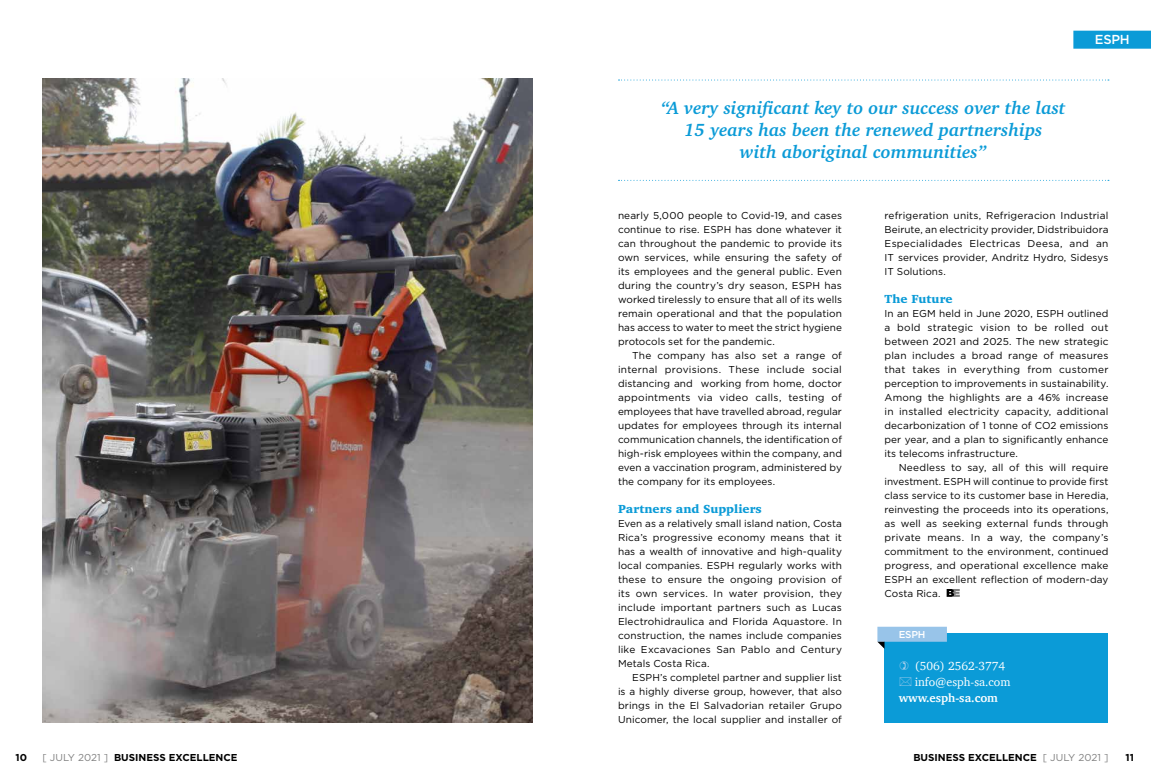
<style>
.page{position:relative;width:1151px;height:783px;background:#fff}
.page>*{position:absolute;margin:0;border:0;box-sizing:border-box;transform-origin:0 0}
.t1{font:italic 700 18px/22px "Charter IT Cby BT";color:#0b9bd7;text-align:center}
.t2{font:500 13px "Gotham";color:#fff}
.t3{font:12px/16px "Charter";color:#fff}
.t4{font:900 12px "Charter IT Cby BT";color:#0b9bd7}
.t5{font:700 12px "Charter";color:#fff}
.t6{font:10px/14px "Gotham";letter-spacing:.01em;color:#000;text-align:justify}
.t7{font:700 10px "Gotham";color:#000}
.t8{font:500 10px "Gotham";color:#fff}
.s1{font-weight:400;color:#808080}
</style>
<div class="page">
<div style="left:1073px;top:31px;width:78px;height:18px;background:#0b9bd7"></div>
<svg style="left:947px;top:589px;width:13px;height:7px"></svg>
<img style="left:43px;top:78px;width:490px;height:644px">
<div style="left:884px;top:633px;width:224px;height:89px;background:#0b9bd7"></div>
<div style="left:877px;top:626px;width:70px;height:15px;background:#98c4e9"></div>
<svg style="left:877px;top:641px;width:7px;height:7px"></svg>
<svg style="left:618px;top:79px;width:491px;height:1px"></svg>
<svg style="left:618px;top:180px;width:491px;height:1px"></svg>
<h1 class="t1" style="left:661px;top:96px;width:406px">“A very significant key to our success over the last<br>15 years has been the renewed partnerships<br>with aboriginal communities”</h1>
<h2 class="t2" style="left:1095px;top:31px;width:36px">ESPH</h2>
<p class="t6" style="left:618px;top:208px;width:225px">nearly 5,000 people to Covid-19, and cases continue to rise. ESPH has done whatever it can throughout the pandemic to provide its own services, while ensuring the safety of its employees and the general public. Even during the country’s dry season, ESPH has worked tirelessly to ensure that all of its wells remain operational and that the population has access to water to meet the strict hygiene protocols set for the pandemic.</p>
<p class="t6" style="left:618px;top:348px;width:225px;text-indent:14px">The company has also set a range of internal provisions. These include social distancing and working from home, doctor appointments via video calls, testing of employees that have travelled abroad, regular updates for employees through its internal communication channels, the identification of high-risk employees within the company, and even a vaccination program, administered by the company for its employees.</p>
<p class="t4" style="left:618px;top:501px;width:145px">Partners and Suppliers</p>
<p class="t6" style="left:618px;top:516px;width:225px">Even as a relatively small island nation, Costa Rica’s progressive economy means that it has a wealth of innovative and high-quality local companies. ESPH regularly works with these to ensure the ongoing provision of its own services. In water provision, they include important partners such as Lucas Electrohidraulica and Florida Aquastore. In construction, the names include companies like Excavaciones San Pablo and Century Metals Costa Rica.</p>
<p class="t6" style="left:618px;top:670px;width:225px;text-indent:14px">ESPH’s completel partner and supplier list is a highly diverse group, however, that also brings in the El Salvadorian retailer Grupo Unicomer, the local supplier and installer of</p>
<p class="t6" style="left:884px;top:208px;width:225px">refrigeration units, Refrigeracion Industrial Beirute, an electricity provider, Didstribuidora Especialidades Electricas Deesa, and an IT services provider, Andritz Hydro, Sidesys IT Solutions.</p>
<p class="t4" style="left:884px;top:291px;width:70px">The Future</p>
<p class="t6" style="left:884px;top:306px;width:225px">In an EGM held in June 2020, ESPH outlined a bold strategic vision to be rolled out between 2021 and 2025. The new strategic plan includes a broad range of measures that takes in everything from customer perception to improvements in sustainability.<br>Among the highlights are a 46% increase in installed electricity capacity, additional decarbonization of 1 tonne of CO2 emissions per year, and a plan to significantly enhance its telecoms infrastructure.</p>
<p class="t6" style="left:884px;top:460px;width:225px;text-indent:14px">Needless to say, all of this will require investment. ESPH will continue to provide first class service to its customer base in Heredia, reinvesting the proceeds into its operations, as well as seeking external funds through private means. In a way, the company’s commitment to the environment, continued progress, and operational excellence make ESPH an excellent reflection of modern-day Costa Rica.</p>
<p class="t8" style="left:899px;top:627px;width:28px">ESPH</p>
<p class="t3" style="left:915px;top:657px;width:97px">(506) 2562-3774 info@esph-sa.com</p>
<p class="t5" style="left:899px;top:687px;width:101px">www.esph-sa.com</p>
<p class="t7" style="left:15px;top:750px;width:13px">10</p>
<p class="t7" style="left:43px;top:750px;width:197px"><span class="s1">[ JULY 2021 ]</span> BUSINESS EXCELLENCE</p>
<p class="t7" style="left:1125px;top:750px;width:10px">11</p>
<p class="t7" style="left:913px;top:750px;width:197px">BUSINESS EXCELLENCE <span class="s1">[ JULY 2021 ]</span></p>
</div>
